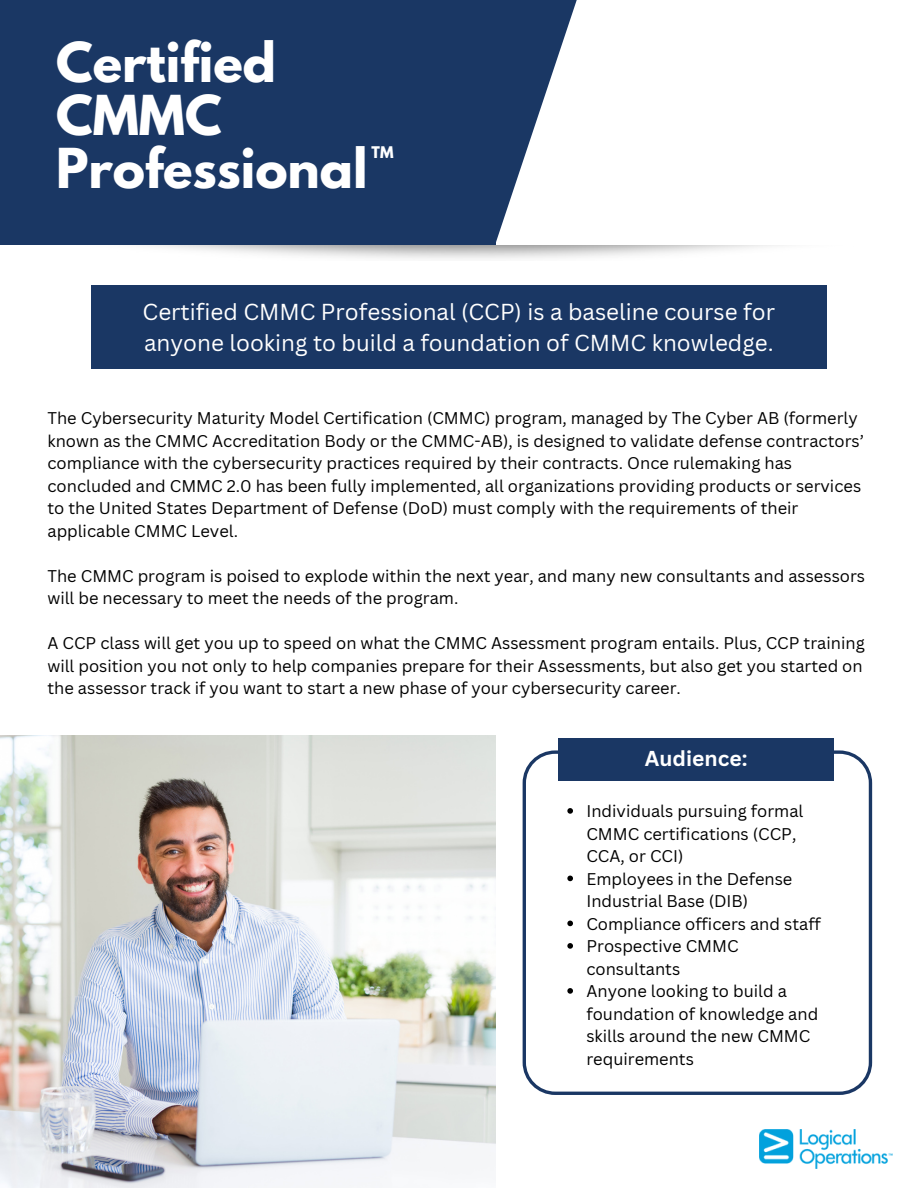
<style>
.page{position:relative;width:918px;height:1188px;background:#fff}
.page>*{position:absolute;margin:0;border:0;box-sizing:border-box;transform-origin:0 0}
.t1{font:700 48.75px/52.8px "League Spartan";color:#fff}
.t2{font:22.5px/30.3px "Canva Sans";color:#fff}
.t3{font:700 21px "Canva Sans";color:#fff}
.t4{font:16.5px/22.5px "Canva Sans";color:#000}
.t5{font:700 14.25px "League Spartan";color:#fff}
</style>
<div class="page">
<div style="left:0;top:0;width:918px;height:245px;background:#1a3764"></div>
<div style="left:496px;top:0;width:422px;height:245px;background:#fff"></div>
<img style="left:760px;top:1130px;width:133px;height:39px">
<div style="left:92px;top:286px;width:734px;height:82px;background:#1a3764"></div>
<svg style="left:523px;top:750px;width:349px;height:345px"></svg>
<div style="left:558px;top:738px;width:276px;height:42px;background:#1a3764"></div>
<img style="left:0;top:735px;width:495px;height:453px">
<svg style="left:567px;top:808px;width:6px;height:6px"></svg>
<svg style="left:567px;top:876px;width:6px;height:5px"></svg>
<svg style="left:567px;top:921px;width:6px;height:5px"></svg>
<svg style="left:567px;top:943px;width:6px;height:6px"></svg>
<svg style="left:567px;top:988px;width:6px;height:6px"></svg>
<p class="t1" style="left:56px;top:42px;width:313px">Certified<br>CMMC<br>Professional</p>
<h3 class="t5" style="left:372px;top:145px;width:23px">TM</h3>
<h4 class="t2" style="left:143px;top:296px;width:634px">Certified CMMC Professional (CCP) is a baseline course for anyone looking to build a foundation of CMMC knowledge.</h4>
<h4 class="t4" style="left:47px;top:406px;width:818px">The Cybersecurity Maturity Model Certification (CMMC) program, managed by The Cyber AB (formerly known as the CMMC Accreditation Body or the CMMC-AB), is designed to validate defense contractors’ compliance with the cybersecurity practices required by their contracts. Once rulemaking has concluded and CMMC 2.0 has been fully implemented, all organizations providing products or services to the United States Department of Defense (DoD) must comply with the requirements of their applicable CMMC Level.</h4>
<p class="t4" style="left:47px;top:564px;width:819px">The CMMC program is poised to explode within the next year, and many new consultants and assessors will be necessary to meet the needs of the program.</p>
<h2 class="t4" style="left:47px;top:631px;width:819px">A CCP class will get you up to speed on what the CMMC Assessment program entails. Plus, CCP training will position you not only to help companies prepare for their Assessments, but also get you started on the assessor track if you want to start a new phase of your cybersecurity career.</h2>
<p class="t3" style="left:645px;top:744px;width:104px">Audience:</p>
<p class="t4" style="left:586px;top:799px;width:218px">Individuals pursuing formal<br>CMMC certifications (CCP,<br>CCA, or CCI)</p>
<p class="t4" style="left:586px;top:867px;width:208px">Employees in the Defense<br>Industrial Base (DIB)</p>
<p class="t4" style="left:586px;top:912px;width:236px">Compliance officers and staff</p>
<p class="t4" style="left:586px;top:934px;width:154px">Prospective CMMC consultants</p>
<p class="t4" style="left:586px;top:979px;width:233px">Anyone looking to build a foundation of knowledge and skills around the new CMMC requirements</p>
</div>
